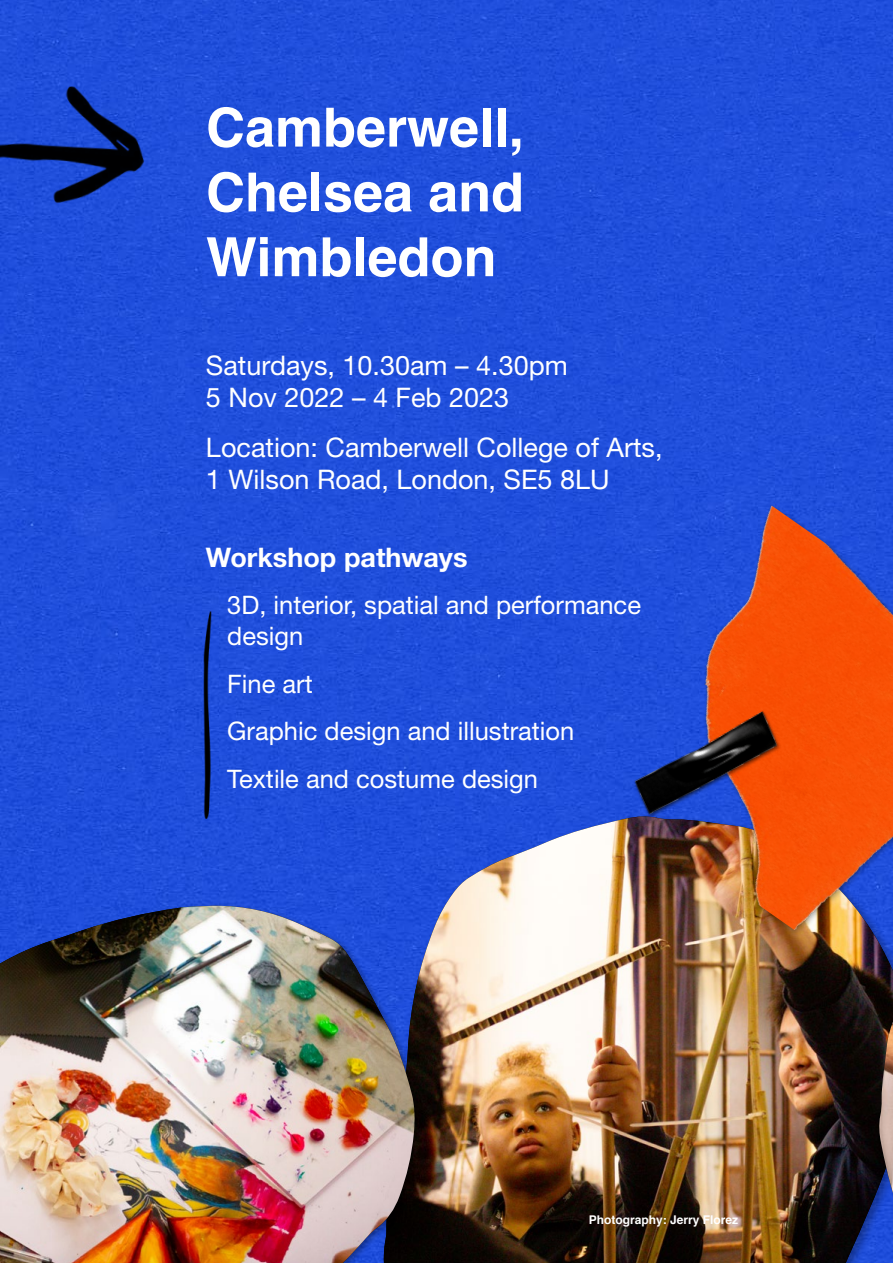
<style>
.page{position:relative;width:893px;height:1263px;background:#fff}
.page>*{position:absolute;margin:0;border:0;box-sizing:border-box;transform-origin:0 0}
.Header_3{font:700 54px/64.8px "Helvetica";color:#fff;text-align:justify}
.Header_3-2{font:27px/32.4px "Helvetica Neue LT Pro";color:#fff}
.Header_3_Bold{font:700 27px "Helvetica Neue LT Pro";color:#fff}
.Body_list{font:25.5px/30.6px "Helvetica Neue LT Pro";color:#fff}
.Captions_Credits{font:700 12px "Helvetica";color:#fff}
</style>
<div class="page">
<div style="left:0;top:0;width:893px;height:903px;background:#204fdb"></div>
<img style="left:182px;top:612px;width:48px;height:206px">
<img style="left:384px;top:816px;width:494px;height:447px">
<div style="left:0;top:903px;width:423px;height:360px;background:#000;opacity:.33"></div>
<img style="left:0;top:906px;width:415px;height:357px">
<img style="left:508px;top:455px;width:385px;height:544px">
<img style="left:0;top:33px;width:181px;height:230px">
<img style="left:606px;top:695px;width:198px;height:137px">
<svg style="left:878px;top:890px;width:15px;height:373px;background:#1b3694"></svg>
<img style="left:878px;top:1022px;width:15px;height:171px">
<div style="left:859px;top:68px;width:34px;height:188px;background:#204fdc"></div>
<p class="Header_3" style="left:206px;top:96px;width:320px">Camberwell, Chelsea and Wimbledon</p>
<p class="Header_3-2" style="left:206px;top:349px;width:363px">Saturdays, 10.30am – 4.30pm<br>5 Nov 2022 – 4 Feb 2023</p>
<p class="Header_3-2" style="left:206px;top:430px;width:458px">Location: Camberwell College of Arts,<br>1 Wilson Road, London, SE5 8LU</p>
<p class="Header_3_Bold" style="left:206px;top:541px;width:263px">Workshop pathways</p>
<p class="Body_list" style="left:227px;top:589px;width:415px">3D, interior, spatial and performance design</p>
<p class="Body_list" style="left:227px;top:668px;width:87px">Fine art</p>
<p class="Body_list" style="left:227px;top:715px;width:349px">Graphic design and illustration</p>
<p class="Body_list" style="left:227px;top:763px;width:312px">Textile and costume design</p>
<p class="Captions_Credits" style="left:589px;top:1210px;width:151px">Photography: Jerry Florez</p>
</div>
